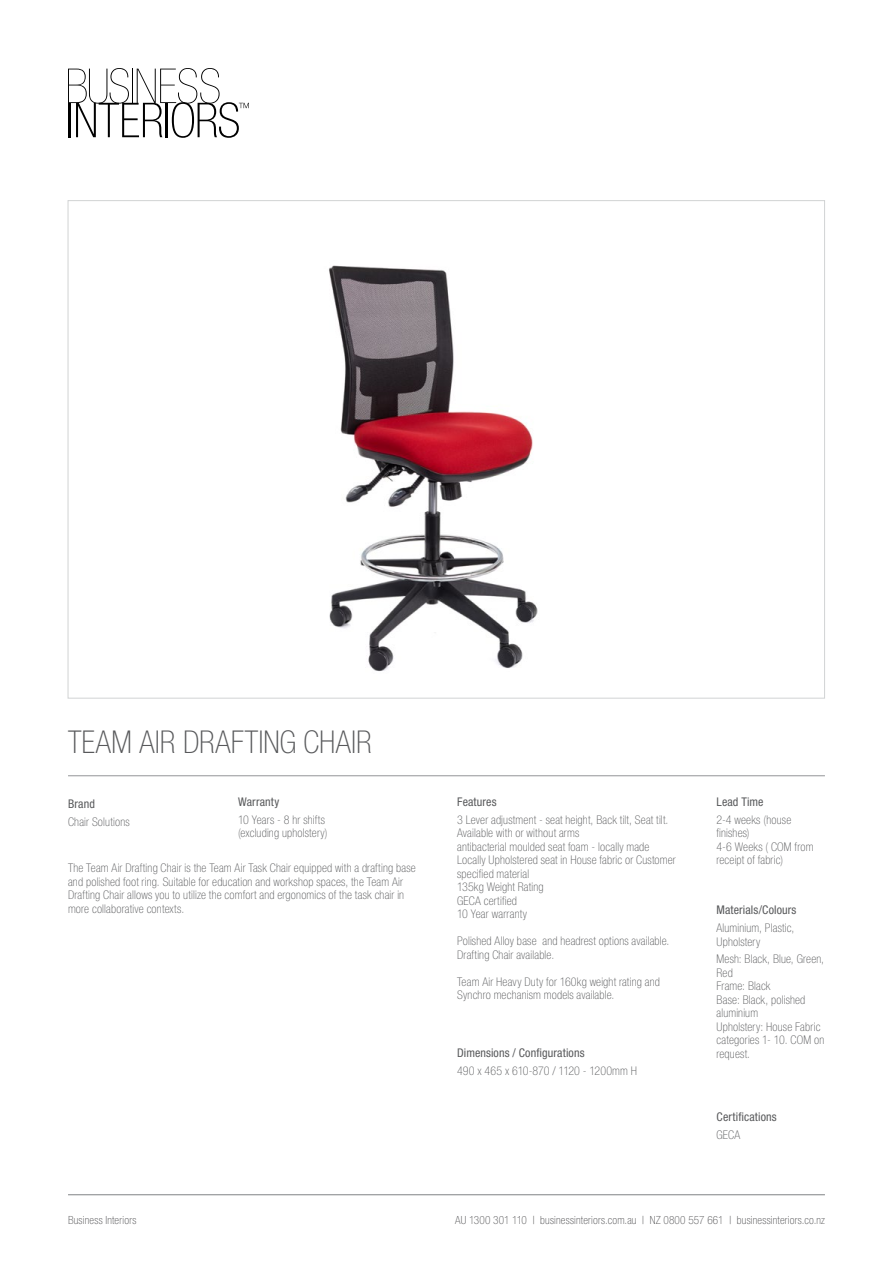
<style>
.page{position:relative;width:893px;height:1263px;background:#fff}
.page>*{position:absolute;margin:0;border:0;box-sizing:border-box;transform-origin:0 0}
.t1{font:100 condensed 31.5px "Helvetica Neue LT Std";letter-spacing:.005em;color:#58595b}
.t2{font:100 condensed 12px/13.5px "Helvetica Neue LT Std";letter-spacing:.015em;color:#58595b}
.t3{font:condensed 12px "Helvetica Neue LT Std";letter-spacing:.01em;color:#58595b}
.t4{font:100 condensed 11.25px "Helvetica Neue LT Std";letter-spacing:.02em;color:#4d4d4f}
</style>
<div class="page">
<img style="left:329px;top:265px;width:209px;height:407px">
<hr style="left:68px;top:775px;width:757px;height:1px;background:#939598">
<hr style="left:68px;top:1194px;width:757px;height:1px;background:#808285">
<svg style="left:68px;top:68px;width:181px;height:70px"></svg>
<h1 class="t1" style="left:68px;top:725px;width:305px">TEAM AIR DRAFTING CHAIR</h1>
<p class="t3" style="left:238px;top:795px;width:43px">Warranty</p>
<p class="t2" style="left:238px;top:812px;width:91px">10 Years - 8 hr shifts (excluding upholstery)</p>
<p class="t3" style="left:68px;top:797px;width:28px">Brand</p>
<p class="t2" style="left:68px;top:815px;width:63px">Chair Solutions</p>
<p class="t2" style="left:68px;top:861px;width:349px">The Team Air Drafting Chair is the Team Air Task Chair equipped with a drafting base and polished foot ring. Suitable for education and workshop spaces, the Team Air Drafting Chair allows you to utilize the comfort and ergonomics of the task chair in more collaborative contexts.</p>
<p class="t3" style="left:457px;top:795px;width:41px">Features</p>
<p class="t2" style="left:457px;top:812px;width:220px">3 Lever adjustment - seat height, Back tilt, Seat tilt.<br>Available with or without arms<br>antibacterial moulded seat foam - locally made<br>Locally Upholstered seat in House fabric or Customer specified material<br>135kg Weight Rating<br>GECA certified<br>10 Year warranty</p>
<p class="t2" style="left:457px;top:934px;width:214px">Polished Alloy base and headrest options available.<br>Drafting Chair available.</p>
<p class="t2" style="left:457px;top:974px;width:204px">Team Air Heavy Duty for 160kg weight rating and<br>Synchro mechanism models available.</p>
<p class="t3" style="left:457px;top:1045px;width:129px">Dimensions / Configurations</p>
<p class="t2" style="left:457px;top:1063px;width:181px">490 x 465 x 610-870 / 1120 - 1200mm H</p>
<p class="t3" style="left:716px;top:795px;width:49px">Lead Time</p>
<p class="t2" style="left:716px;top:812px;width:98px">2-4 weeks (house finishes)<br>4-6 Weeks ( COM from receipt of fabric)</p>
<p class="t3" style="left:716px;top:903px;width:81px">Materials/Colours</p>
<p class="t2" style="left:716px;top:921px;width:79px">Aluminium, Plastic,<br>Upholstery</p>
<p class="t2" style="left:716px;top:952px;width:109px">Mesh: Black, Blue, Green,<br>Red<br>Frame: Black<br>Base: Black, polished aluminium<br>Upholstery: House Fabric categories 1- 10. COM on request.</p>
<p class="t3" style="left:716px;top:1110px;width:62px">Certifications</p>
<p class="t2" style="left:716px;top:1128px;width:25px">GECA</p>
<p class="t4" style="left:68px;top:1214px;width:70px">Business Interiors</p>
<p class="t4" style="left:455px;top:1214px;width:371px">AU 1300 301 110 | businessinteriors.com.au | NZ 0800 557 661 | businessinteriors.co.nz</p>
</div>
